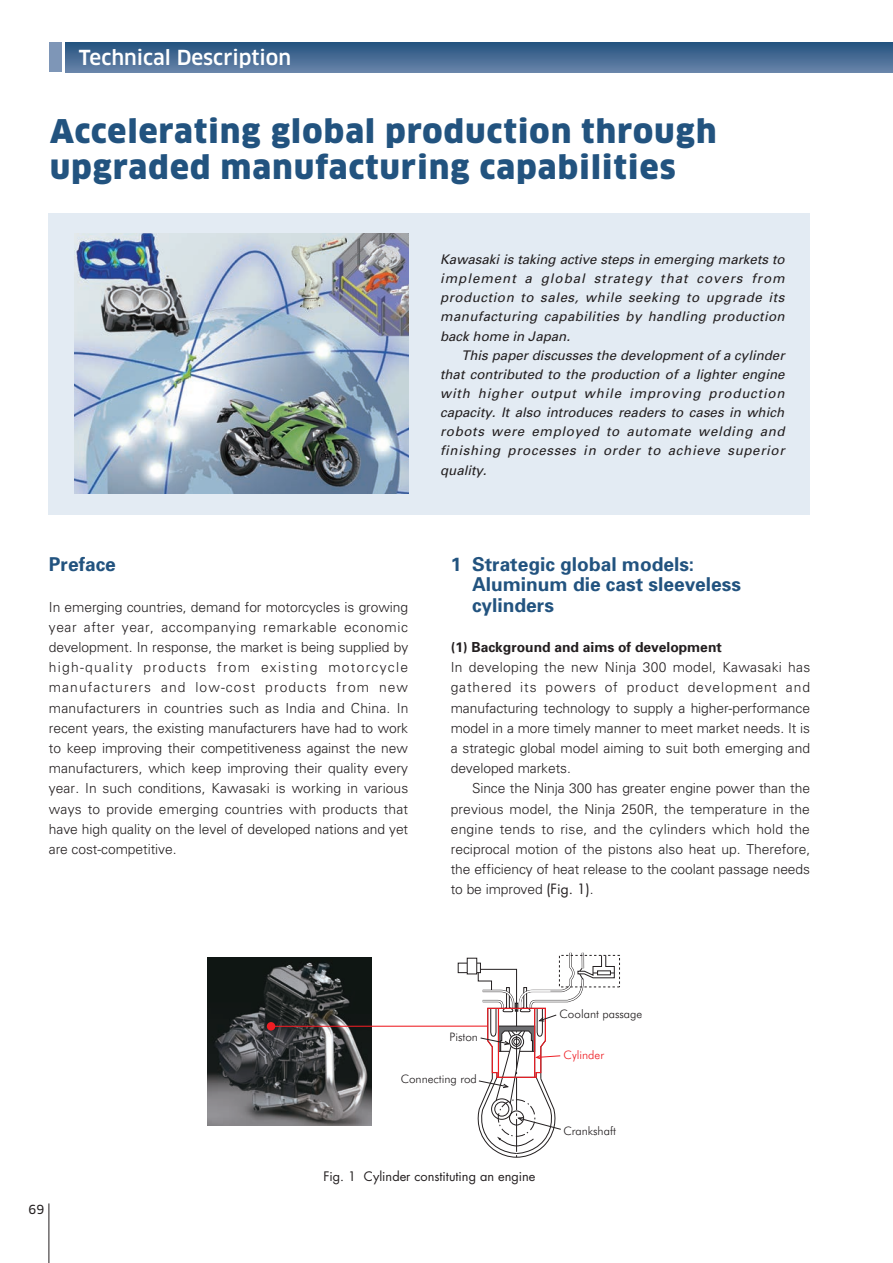
<style>
.page{position:relative;width:893px;height:1263px;background:#fff}
.page>*{position:absolute;margin:0;border:0;box-sizing:border-box;transform-origin:0 0}
.t1{font:900 31.95px/36px "Clan Pro";letter-spacing:.04em;color:#22537f}
.t2{font:500 20.25px "Clan Pro";color:#fff}
.t3{font:700 19.2px/20.2px "Univers";color:#22537f}
.t4{font:300 13.8px/20.2px "Univers";letter-spacing:-.005em;color:#231f20;text-align:justify}
.t5{font:700 13.8px "Univers";color:#231f20}
.t6{font:italic 13.35px/19.2px "Univers";letter-spacing:.03em;color:#231f20;text-align:justify}
.t7{font:12.75px "Futura";color:#231f20}
.t8{font:12.15px "Clan Pro News";color:#231f20}
.t9{font:300 11.7px "Futura BT";color:#231f20}
.t10{font:300 11.7px "Futura BT";color:#ee1d23}
.s1{font-family:"Futura";font-weight:400}
</style>
<div class="page">
<svg style="left:66px;top:43px;width:826px;height:29px;background:#466b94"></svg>
<div style="left:49px;top:43px;width:13px;height:29px;background:#7e96b7"></div>
<hr style="left:49px;top:1203px;width:1px;height:60px;background:#231f20">
<svg style="left:892px;top:43px;width:1px;height:29px"></svg>
<div style="left:49px;top:213px;width:761px;height:301px;background:#e3ebf3"></div>
<img style="left:74px;top:234px;width:334px;height:259px">
<img style="left:208px;top:957px;width:164px;height:169px">
<div style="left:458px;top:963px;width:23px;height:10px;border:1px solid #231f20"></div>
<div style="left:467px;top:958px;width:10px;height:16px;background:#fff"></div>
<div style="left:559px;top:955px;width:61px;height:32px;border:1px dashed #231f20"></div>
<svg style="left:473px;top:952px;width:142px;height:206px"></svg>
<div style="left:267px;top:1022px;width:8px;height:8px;background:#ee1d23;border-radius:50%"></div>
<hr style="left:270px;top:1025px;width:217px;height:2px;background:#ee1d23">
<h2 class="t2" style="left:79px;top:46px;width:214px">Technical Description</h2>
<h1 class="t1" style="left:50px;top:113px;width:668px">Accelerating global production through upgraded manufacturing capabilities</h1>
<h3 class="t3" style="left:49px;top:554px;width:68px">Preface</h3>
<p class="t4" style="left:49px;top:596px;width:361px">In emerging countries, demand for motorcycles is growing year after year, accompanying remarkable economic development. In response, the market is being supplied by high-quality products from existing motorcycle manufacturers and low-cost products from new manufacturers in countries such as India and China. In recent years, the existing manufacturers have had to work to keep improving their competitiveness against the new manufacturers, which keep improving their quality every year. In such conditions, Kawasaki is working in various ways to provide emerging countries with products that have high quality on the level of developed nations and yet are cost-competitive.</p>
<p class="t6" style="left:440px;top:249px;width:346px">Kawasaki is taking active steps in emerging markets to implement a global strategy that covers from production to sales, while seeking to upgrade its manufacturing capabilities by handling production back home in Japan.</p>
<p class="t6" style="left:440px;top:345px;width:346px;text-indent:21px">This paper discusses the development of a cylinder that contributed to the production of a lighter engine with higher output while improving production capacity. It also introduces readers to cases in which robots were employed to automate welding and finishing processes in order to achieve superior quality.</p>
<h3 class="t3" style="left:472px;top:554px;width:271px;text-indent:-21px">1 Strategic global models:<br>Aluminum die cast sleeveless cylinders</h3>
<p class="t5" style="left:451px;top:639px;width:273px">(1) Background and aims of development</p>
<p class="t4" style="left:451px;top:657px;width:361px">In developing the new Ninja 300 model, Kawasaki has gathered its powers of product development and manufacturing technology to supply a higher-performance model in a more timely manner to meet market needs. It is a strategic global model aiming to suit both emerging and developed markets.</p>
<p class="t4" style="left:451px;top:778px;width:361px;text-indent:21px">Since the Ninja 300 has greater engine power than the previous model, the Ninja 250R, the temperature in the engine tends to rise, and the cylinders which hold the reciprocal motion of the pistons also heat up. Therefore, the efficiency of heat release to the coolant passage needs to be improved <span class="s1">(Fig. 1)</span>.</p>
<p class="t9" style="left:450px;top:1030px;width:30px">Piston</p>
<p class="t9" style="left:560px;top:1006px;width:84px">Coolant passage</p>
<p class="t10" style="left:564px;top:1048px;width:42px">Cylinder</p>
<p class="t8" style="left:28px;top:1202px;width:17px">69</p>
<p class="t9" style="left:401px;top:1071px;width:78px">Connecting rod</p>
<p class="t7" style="left:323px;top:1167px;width:214px">Fig. 1 Cylinder constituting an engine</p>
<p class="t9" style="left:563px;top:1123px;width:54px">Crankshaft</p>
</div>
